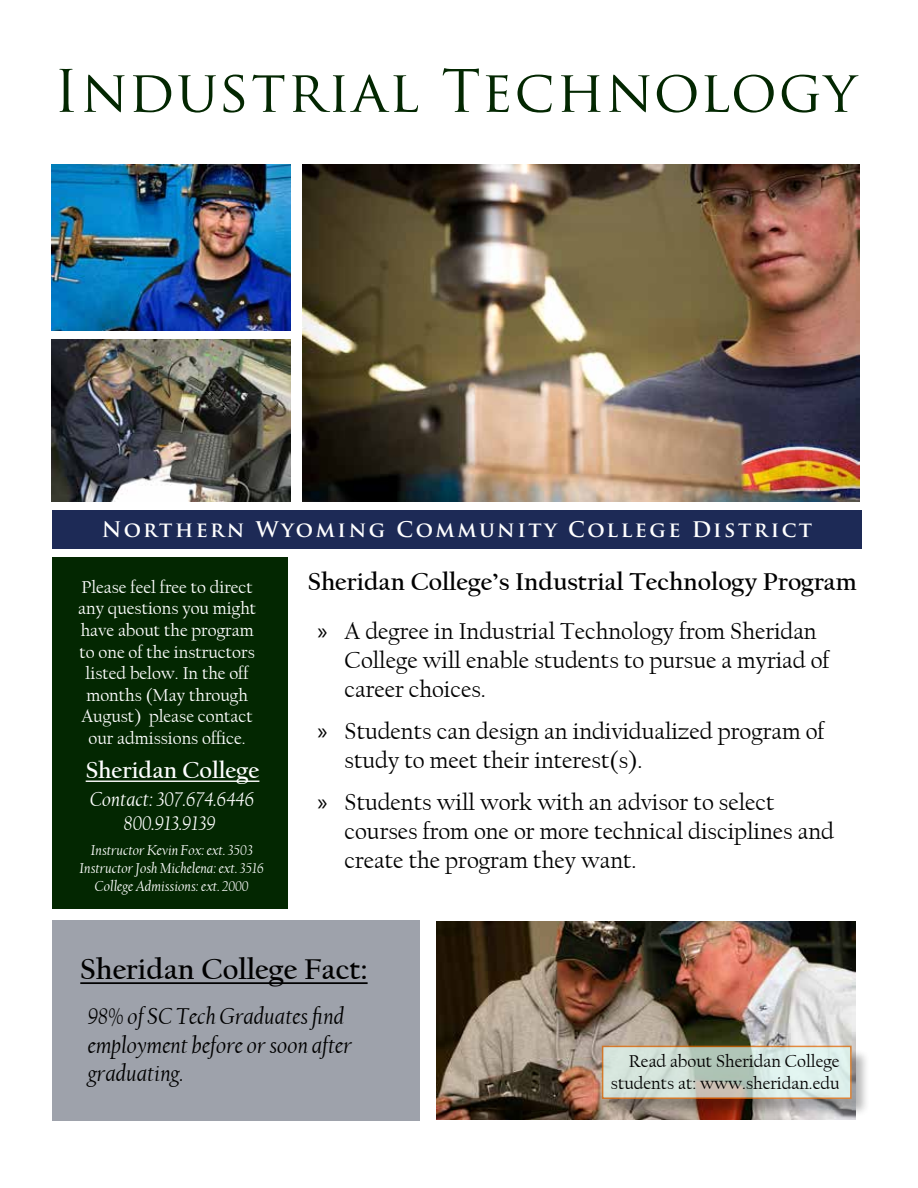
<style>
.page{position:relative;width:918px;height:1188px;background:#fff}
.page>*{position:absolute;margin:0;border:0;box-sizing:border-box;transform-origin:0 0}
.t1{font:57px "Trajan Pro";letter-spacing:.03em;color:#032701}
.t2{font:700 30px "Californian FB";color:#000}
.t3{font:700 25.5px "Californian FB";color:#000}
.t4{font:24px/28.8px "Californian FB";color:#000}
.t5{font:italic 24px/28.8px "Californian FB";color:#000}
.t6{font:700 24px "Californian FB";color:#fff}
.t7{font:700 21px "Trajan Pro";letter-spacing:.12em;color:#fff}
.t8{font:italic 21px "Californian FB";color:#fff}
.t9{font:18px/21.6px "Californian FB";color:#fff;text-align:center}
.t10{font:18px/21.6px "Californian FB";color:#000;text-align:right}
.t11{font:italic 15px/18px "Californian FB";color:#fff;text-align:center}
.s1{font-family:"Myriad Pro"}
</style>
<div class="page">
<img style="left:303px;top:165px;width:557px;height:336px">
<img style="left:52px;top:165px;width:239px;height:165px">
<img style="left:52px;top:339px;width:239px;height:162px">
<img style="left:437px;top:921px;width:418px;height:199px">
<div style="left:52px;top:920px;width:368px;height:200px;background:#9ea2ab"></div>
<hr style="left:80px;top:982px;width:288px;height:2px;background:#000">
<div style="left:52px;top:557px;width:236px;height:351px;background:#032701"></div>
<hr style="left:86px;top:781px;width:173px;height:1px;background:#fff">
<div style="left:604px;top:1048px;width:266px;height:70px;background:#000;opacity:.39"></div>
<svg style="left:602px;top:1046px;width:250px;height:53px;background:#cfd8cc"></svg>
<div style="left:52px;top:511px;width:809px;height:38px;background:#1d2a56"></div>
<h1 class="t1" style="left:54px;top:55px;width:804px">Industrial Technology</h1>
<p class="t7" style="left:102px;top:516px;width:712px">Northern Wyoming Community College District</p>
<p class="t9" style="left:78px;top:576px;width:180px">Please feel free to direct any questions you might have about the program to one of the instructors listed below. In the off months (May through<br>August) please contact our admissions office.</p>
<p class="t6" style="left:86px;top:757px;width:175px">Sheridan College</p>
<p class="t8" style="left:90px;top:788px;width:166px">Contact: 307.674.6446</p>
<p class="t11" style="left:79px;top:841px;width:186px">Instructor Kevin Fox: ext. 3503<br>Instructor Josh Michelena: ext. 3516<br>College Admissions: ext. 2000</p>
<p class="t8" style="left:124px;top:812px;width:93px">800.913.9139</p>
<p class="t3" style="left:308px;top:568px;width:550px">Sheridan College’s Industrial Technology Program</p>
<p class="t4" style="left:345px;top:618px;width:486px;text-indent:-27px"><span class="s1">»</span> A degree in Industrial Technology from Sheridan<br>College will enable students to pursue a myriad of career choices.</p>
<p class="t4" style="left:345px;top:717px;width:481px;text-indent:-27px"><span class="s1">»</span> Students can design an individualized program of study to meet their interest(s).</p>
<p class="t4" style="left:345px;top:789px;width:491px;text-indent:-27px"><span class="s1">»</span> Students will work with an advisor to select courses from one or more technical disciplines and create the program they want.</p>
<p class="t2" style="left:80px;top:953px;width:289px">Sheridan College Fact:</p>
<p class="t5" style="left:88px;top:1002px;width:266px">98% of SC Tech Graduates find employment before or soon after graduating.</p>
<p class="t10" style="left:611px;top:1051px;width:230px">Read about Sheridan College students at: www.sheridan.edu</p>
</div>
